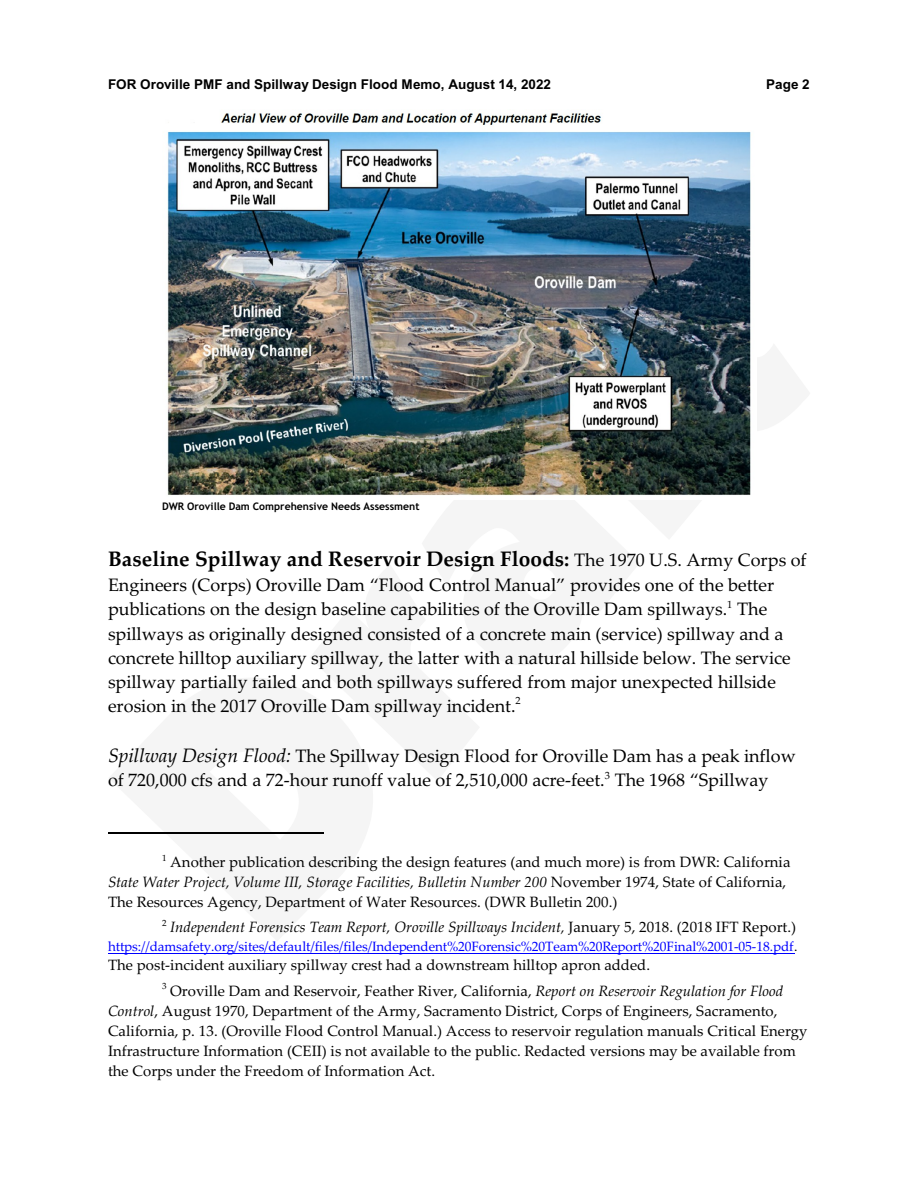
<style>
.page{position:relative;width:918px;height:1188px;background:#fff}
.page>*{position:absolute;margin:0;border:0;box-sizing:border-box;transform-origin:0 0}
.t1{font:700 21px "Palatino Linotype";color:#000}
.t2{font:18px/24.2px "Palatino Linotype";color:#000}
.t3{font:15px/20px "Palatino Linotype";color:#000}
.t4{font:italic 15px "Palatino Linotype";color:#000}
.t5{font:13.5px "Palatino Linotype";letter-spacing:-.01em;color:#00f}
.t6{font:700 13.5px "Arial";color:#000}
.t7{font:700 10.5px "Trebuchet MS";color:#000}
.s1{font-weight:400;font-size:18px}
.s2{font-style:italic;font-size:19.5px}
.s3{font-style:italic}
.s4{font-style:normal}
.s5{color:#000}
</style>
<div class="page">
<img style="left:167px;top:113px;width:584px;height:383px">
<hr style="left:108px;top:833px;width:216px;height:1px;background:#000">
<hr style="left:108px;top:953px;width:686px;height:1px;background:#00f">
<p class="t6" style="left:108px;top:79px;width:445px">FOR Oroville PMF and Spillway Design Flood Memo, August 14, 2022</p>
<p class="t6" style="left:766px;top:79px;width:45px">Page 2</p>
<p class="t7" style="left:162px;top:503px;width:259px">DWR Oroville Dam Comprehensive Needs Assessment</p>
<p class="t1" style="left:108px;top:551px;width:700px">Baseline Spillway and Reservoir Design Floods: <span class="s1">The 1970 U.S. Army Corps of</span></p>
<p class="t2" style="left:108px;top:575px;width:684px">Engineers (Corps) Oroville Dam “Flood Control Manual” provides one of the better publications on the design baseline capabilities of the Oroville Dam spillways.<sup>1</sup> The spillways as originally designed consisted of a concrete main (service) spillway and a concrete hilltop auxiliary spillway, the latter with a natural hillside below. The service spillway partially failed and both spillways suffered from major unexpected hillside erosion in the 2017 Oroville Dam spillway incident.<sup>2</sup></p>
<p class="t2" style="left:108px;top:746px;width:689px"><span class="s2">Spillway Design Flood:</span> The Spillway Design Flood for Oroville Dam has a peak inflow of 720,000 cfs and a 72-hour runoff value of 2,510,000 acre-feet.<sup>3</sup> The 1968 “Spillway</p>
<p class="t3" style="left:108px;top:854px;width:684px;text-indent:54px"><sup>1</sup> Another publication describing the design features (and much more) is from DWR: California<br><span class="s3">State Water Project, Volume III, Storage Facilities, Bulletin Number 200</span> November 1974, State of California,<br>The Resources Agency, Department of Water Resources. (DWR Bulletin 200.)</p>
<p class="t4" style="left:162px;top:921px;width:636px"><sup>2</sup> Independent Forensics Team Report, Oroville Spillways Incident, <span class="s4">January 5, 2018. (2018 IFT Report.)</span></p>
<p class="t5" style="left:108px;top:941px;width:691px">https://damsafety.org/sites/default/files/files/Independent%20Forensic%20Team%20Report%20Final%2001-05-18.pdf<span class="s5">.</span></p>
<p class="t3" style="left:162px;top:954px;width:623px;line-height:25.3px;text-indent:-54px">The post-incident auxiliary spillway crest had a downstream hilltop apron added.<br><sup>3</sup> Oroville Dam and Reservoir, Feather River, California, <span class="s3">Report on Reservoir Regulation for Flood</span></p>
<p class="t3" style="left:108px;top:1002px;width:701px"><span class="s3">Control</span>, August 1970, Department of the Army, Sacramento District, Corps of Engineers, Sacramento, California, p. 13. (Oroville Flood Control Manual.) Access to reservoir regulation manuals Critical Energy Infrastructure Information (CEII) is not available to the public. Redacted versions may be available from the Corps under the Freedom of Information Act.</p>
</div>
